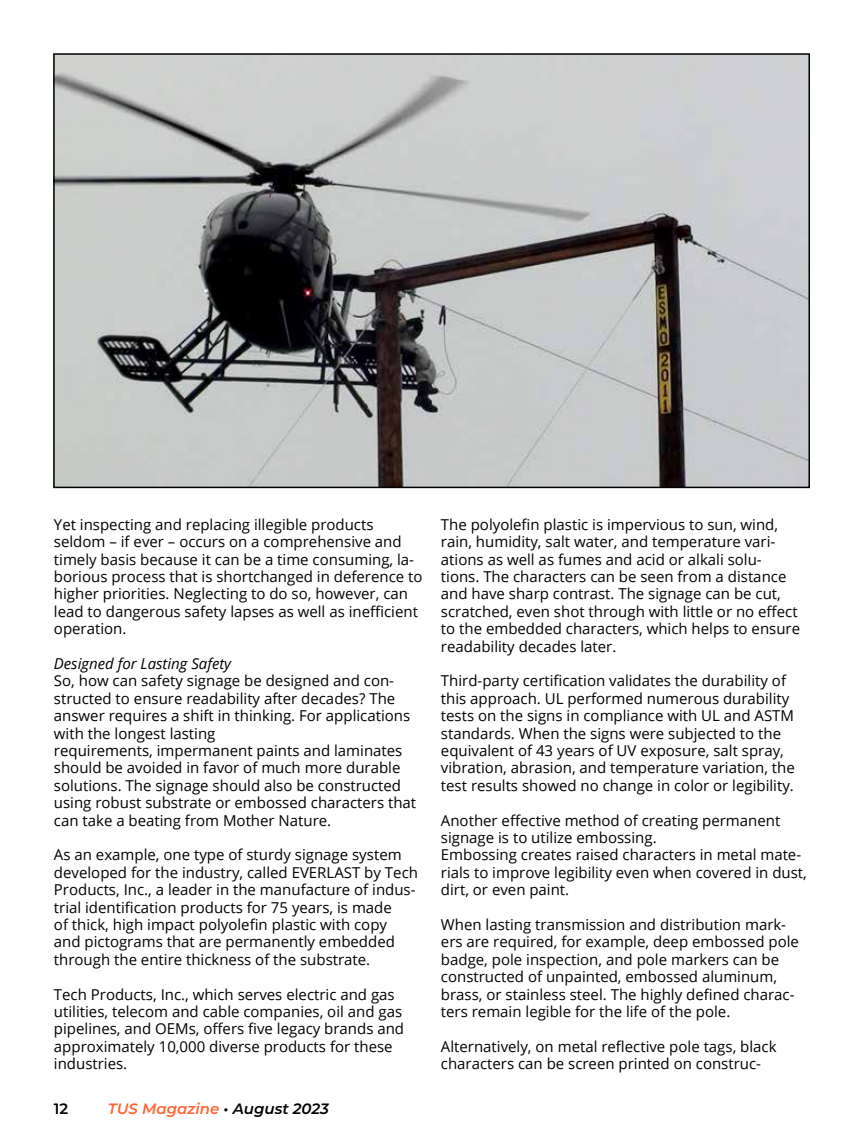
<style>
.page{position:relative;width:864px;height:1134px;background:#fff}
.page>*{position:absolute;margin:0;border:0;box-sizing:border-box;transform-origin:0 0}
.t1{font:15px/17.4px "Open Sans";color:#000}
.t2{font:italic 15px "Open Sans";color:#000}
.t3{font:italic 600 15px "Montserrat";color:#ff6534}
.t4{font:600 15px "Montserrat";color:#000}
.s1{color:#000}
</style>
<div class="page">
<img style="left:56px;top:56px;width:751px;height:429px">
<div style="left:53px;top:53px;width:757px;height:435px;border:2px solid #000"></div>
<p class="t1" style="left:54px;top:515px;width:370px">Yet inspecting and replacing illegible products seldom – if ever – occurs on a comprehensive and timely basis because it can be a time consuming, la&shy;borious process that is shortchanged in deference to higher priorities. Neglecting to do so, however, can lead to dangerous safety lapses as well as inefficient operation.</p>
<p class="t2" style="left:54px;top:653px;width:179px">Designed for Lasting Safety</p>
<p class="t1" style="left:54px;top:672px;width:364px">So, how can safety signage be designed and con&shy;structed to ensure readability after decades? The answer requires a shift in thinking. For applications with the longest lasting<br>requirements, impermanent paints and laminates should be avoided in favor of much more durable solutions. The signage should also be constructed using robust substrate or embossed characters that can take a beating from Mother Nature.</p>
<p class="t1" style="left:54px;top:846px;width:366px">As an example, one type of sturdy signage system developed for the industry, called EVERLAST by Tech Products, Inc., a leader in the manufacture of indus&shy;trial identification products for 75 years, is made<br>of thick, high impact polyolefin plastic with copy<br>and pictograms that are permanently embedded through the entire thickness of the substrate.</p>
<p class="t1" style="left:54px;top:985px;width:352px">Tech Products, Inc., which serves electric and gas utilities, telecom and cable companies, oil and gas pipelines, and OEMs, offers five legacy brands and approximately 10,000 diverse products for these industries.</p>
<p class="t4" style="left:54px;top:1098px;width:16px">12</p>
<p class="t3" style="left:108px;top:1098px;width:223px">TUS Magazine <span class="s1">• August 2023</span></p>
<p class="t1" style="left:441px;top:515px;width:361px">The polyolefin plastic is impervious to sun, wind, rain, humidity, salt water, and temperature vari&shy;ations as well as fumes and acid or alkali solu&shy;tions. The characters can be seen from a distance and have sharp contrast. The signage can be cut, scratched, even shot through with little or no effect to the embedded characters, which helps to ensure readability decades later.</p>
<p class="t1" style="left:441px;top:672px;width:355px">Third-party certification validates the durability of this approach. UL performed numerous durability tests on the signs in compliance with UL and ASTM standards. When the signs were subjected to the equivalent of 43 years of UV exposure, salt spray, vibration, abrasion, and temperature variation, the test results showed no change in color or legibility.</p>
<p class="t1" style="left:441px;top:811px;width:367px">Another effective method of creating permanent signage is to utilize embossing.<br>Embossing creates raised characters in metal mate&shy;rials to improve legibility even when covered in dust, dirt, or even paint.</p>
<p class="t1" style="left:441px;top:916px;width:360px">When lasting transmission and distribution mark&shy;ers are required, for example, deep embossed pole badge, pole inspection, and pole markers can be constructed of unpainted, embossed aluminum, brass, or stainless steel. The highly defined charac&shy;ters remain legible for the life of the pole.</p>
<p class="t1" style="left:441px;top:1037px;width:337px">Alternatively, on metal reflective pole tags, black characters can be screen printed on construc-</p>
</div>
